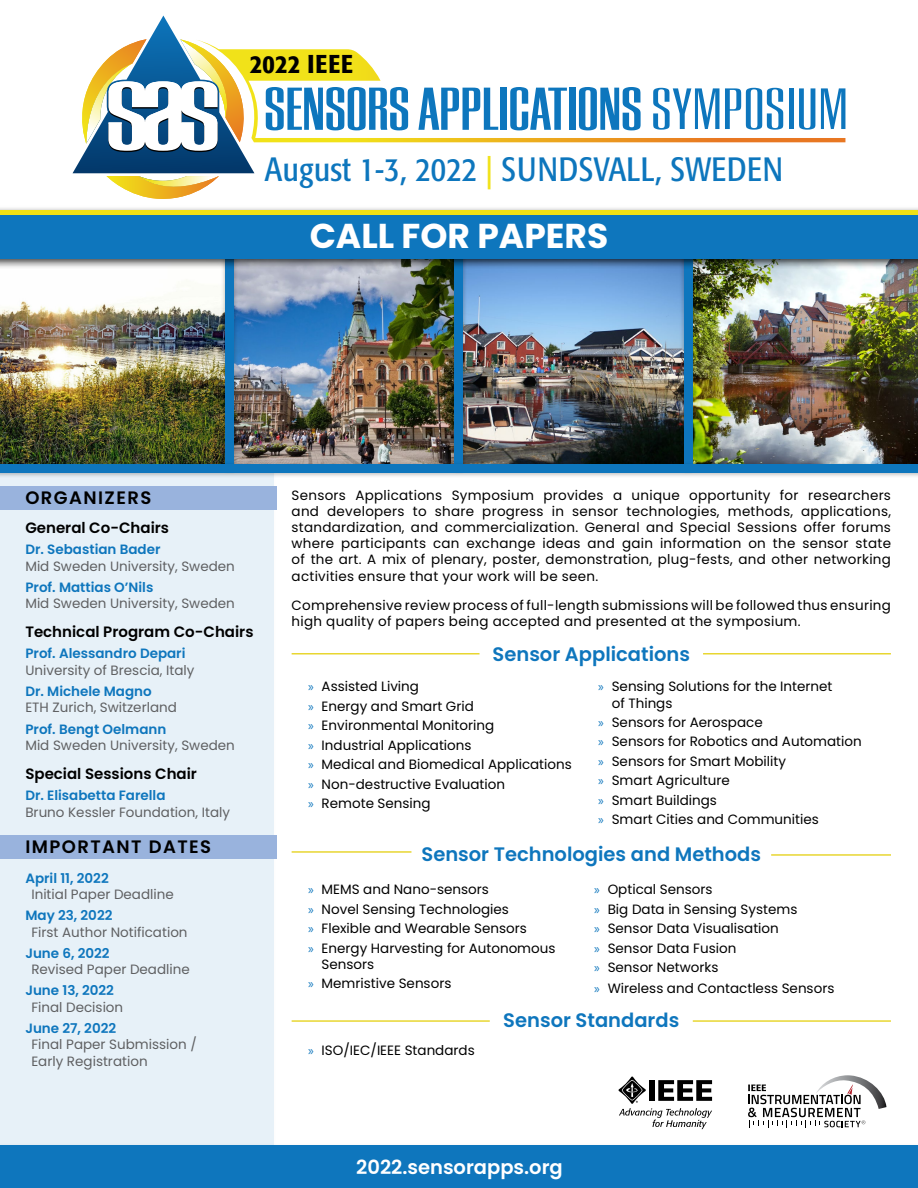
<style>
.page{position:relative;width:918px;height:1188px;background:#fff}
.page>*{position:absolute;margin:0;border:0;box-sizing:border-box;transform-origin:0 0}
.t1{font:700 34.5px "Poppins";color:#fff}
.t2{font:condensed 33.45px "Formata";letter-spacing:.01em;color:#0d76bd}
.t3{font:500 condensed 25.65px "Formata";letter-spacing:.03em;color:#000}
.t4{font:600 19.5px "Poppins";color:#0e76bd}
.t5{font:600 19.5px "Poppins";color:#fff}
.t6{font:600 18px "Poppins";letter-spacing:.08em;color:#000}
.t7{font:600 15px "Poppins";color:#000}
.t8{font:13.5px/19.5px "Poppins";color:#000}
.t9{font:13.5px/16.5px "Poppins";color:#5f6062}
.t10{font:600 13.5px "Poppins";color:#0e76bd}
.t11{font:13.5px/16.2px "Poppins";letter-spacing:.02em;color:#000}
.s1{color:#f1e219}
.s2{font-family:"Myriad Pro";color:#0e76bd}
</style>
<div class="page">
<div style="left:0;top:422px;width:273px;height:766px;background:#e7f1f8"></div>
<div style="left:0;top:486px;width:277px;height:23px;background:#99b3dd"></div>
<div style="left:0;top:835px;width:277px;height:23px;background:#99b3dd"></div>
<img style="left:467px;top:269px;width:212px;height:192px">
<img style="left:238px;top:269px;width:212px;height:192px">
<img style="left:0;top:286px;width:221px;height:175px">
<img style="left:697px;top:269px;width:221px;height:192px">
<div style="left:221px;top:244px;width:17px;height:231px;background:#000;opacity:.29"></div>
<div style="left:225px;top:246px;width:9px;height:222px;background:#0e76bd"></div>
<div style="left:450px;top:244px;width:17px;height:231px;background:#000;opacity:.29"></div>
<div style="left:455px;top:246px;width:8px;height:222px;background:#0e76bd"></div>
<div style="left:679px;top:244px;width:18px;height:231px;background:#000;opacity:.29"></div>
<div style="left:684px;top:246px;width:8px;height:222px;background:#0e76bd"></div>
<div style="left:0;top:205px;width:918px;height:64px;background:#000;opacity:.75"></div>
<div style="left:0;top:211px;width:918px;height:48px;background:#0e76bd"></div>
<div style="left:0;top:1143px;width:918px;height:45px;background:#000;opacity:.29"></div>
<div style="left:0;top:1146px;width:918px;height:42px;background:#0e76bd"></div>
<svg style="left:618px;top:1076px;width:94px;height:53px"></svg>
<hr style="left:0;top:210px;width:918px;height:4px;background:#f1e115">
<svg style="left:748px;top:1075px;width:138px;height:53px"></svg>
<div style="left:0;top:461px;width:918px;height:18px;background:#000;opacity:.29"></div>
<div style="left:0;top:464px;width:918px;height:8px;background:#0e76bd"></div>
<hr style="left:292px;top:653px;width:188px;height:2px;background:#e8d631">
<hr style="left:703px;top:653px;width:188px;height:2px;background:#e8d631">
<hr style="left:292px;top:851px;width:119px;height:2px;background:#e8d631">
<hr style="left:771px;top:854px;width:120px;height:2px;background:#e8d631">
<hr style="left:292px;top:1020px;width:198px;height:2px;background:#e8d631">
<hr style="left:693px;top:1020px;width:198px;height:2px;background:#e8d631">
<svg style="left:254px;top:49px;width:591px;height:93px"></svg>
<svg style="left:72px;top:16px;width:182px;height:183px"></svg>
<h3 class="t3" style="left:250px;top:48px;width:105px">2022 IEEE</h3>
<h2 class="t2" style="left:265px;top:150px;width:519px">August 1-3, 2022 <span class="s1">|</span> SUNDSVALL, SWEDEN</h2>
<h1 class="t1" style="left:310px;top:216px;width:300px">CALL FOR PAPERS</h1>
<h3 class="t6" style="left:25px;top:487px;width:128px">ORGANIZERS</h3>
<p class="t7" style="left:25px;top:519px;width:145px">General Co-Chairs</p>
<p class="t10" style="left:25px;top:542px;width:137px">Dr. Sebastian Bader</p>
<p class="t9" style="left:25px;top:558px;width:211px">Mid Sweden University, Sweden</p>
<p class="t10" style="left:25px;top:579px;width:129px">Prof. Mattias O’Nils</p>
<p class="t9" style="left:25px;top:595px;width:211px">Mid Sweden University, Sweden</p>
<p class="t7" style="left:25px;top:624px;width:230px">Technical Program Co-Chairs</p>
<p class="t10" style="left:25px;top:646px;width:162px">Prof. Alessandro Depari</p>
<p class="t9" style="left:25px;top:662px;width:171px">University of Brescia, Italy</p>
<p class="t10" style="left:25px;top:683px;width:128px">Dr. Michele Magno</p>
<p class="t9" style="left:25px;top:700px;width:153px">ETH Zurich, Switzerland</p>
<p class="t10" style="left:25px;top:721px;width:143px">Prof. Bengt Oelmann</p>
<p class="t9" style="left:25px;top:737px;width:211px">Mid Sweden University, Sweden</p>
<p class="t7" style="left:25px;top:765px;width:173px">Special Sessions Chair</p>
<p class="t10" style="left:25px;top:788px;width:142px">Dr. Elisabetta Farella</p>
<p class="t9" style="left:25px;top:804px;width:206px">Bruno Kessler Foundation, Italy</p>
<h3 class="t6" style="left:25px;top:837px;width:187px">IMPORTANT DATES</h3>
<p class="t10" style="left:25px;top:870px;width:85px">April 11, 2022</p>
<p class="t9" style="left:31px;top:886px;width:144px">Initial Paper Deadline</p>
<p class="t10" style="left:25px;top:908px;width:89px">May 23, 2022</p>
<p class="t9" style="left:31px;top:924px;width:158px">First Author Notification</p>
<p class="t10" style="left:25px;top:945px;width:86px">June 6, 2022</p>
<p class="t9" style="left:31px;top:961px;width:160px">Revised Paper Deadline</p>
<p class="t10" style="left:25px;top:983px;width:90px">June 13, 2022</p>
<p class="t9" style="left:31px;top:999px;width:93px">Final Decision</p>
<p class="t10" style="left:25px;top:1020px;width:92px">June 27, 2022</p>
<p class="t9" style="left:31px;top:1036px;width:167px">Final Paper Submission /<br>Early Registration</p>
<p class="t8" style="left:292px;top:487px;width:601px;line-height:16.2px;text-align:justify">Sensors Applications Symposium provides a unique opportunity for researchers and developers to share progress in sensor technologies, methods, applications, standardization, and commercialization. General and Special Sessions offer forums where participants can exchange ideas and gain information on the sensor state of the art. A mix of plenary, poster, demonstration, plug-fests, and other networking activities ensure that your work will be seen.</p>
<p class="t11" style="left:292px;top:597px;width:601px">Comprehensive review process of full-length submissions will be followed thus ensuring high quality of papers being accepted and presented at the symposium.</p>
<h3 class="t4" style="left:493px;top:642px;width:199px">Sensor Applications</h3>
<p class="t8" style="left:308px;top:677px;width:265px"><span class="s2">»</span> Assisted Living<br><span class="s2">»</span> Energy and Smart Grid<br><span class="s2">»</span> Environmental Monitoring<br><span class="s2">»</span> Industrial Applications<br><span class="s2">»</span> Medical and Biomedical Applications <span class="s2">»</span> Non-destructive Evaluation<br><span class="s2">»</span> Remote Sensing</p>
<p class="t8" style="left:612px;top:679px;width:222px;line-height:16.2px;text-indent:-14px"><span class="s2">»</span> Sensing Solutions for the Internet of Things</p>
<p class="t8" style="left:598px;top:713px;width:265px"><span class="s2">»</span> Sensors for Aerospace<br><span class="s2">»</span> Sensors for Robotics and Automation <span class="s2">»</span> Sensors for Smart Mobility<br><span class="s2">»</span> Smart Agriculture<br><span class="s2">»</span> Smart Buildings<br><span class="s2">»</span> Smart Cities and Communities</p>
<h3 class="t4" style="left:421px;top:843px;width:341px">Sensor Technologies and Methods</h3>
<p class="t8" style="left:308px;top:880px;width:249px"><span class="s2">»</span> MEMS and Nano-sensors<br><span class="s2">»</span> Novel Sensing Technologies<br><span class="s2">»</span> Flexible and Wearable Sensors<br><span class="s2">»</span> Energy Harvesting for Autonomous</p>
<p class="t8" style="left:308px;top:954px;width:145px;text-indent:14px">Sensors<br><span class="s2">»</span> Memristive Sensors</p>
<p class="t8" style="left:594px;top:880px;width:205px"><span class="s2">»</span> Optical Sensors<br><span class="s2">»</span> Big Data in Sensing Systems <span class="s2">»</span> Sensor Data Visualisation<br><span class="s2">»</span> Sensor Data Fusion<br><span class="s2">»</span> Sensor Networks</p>
<p class="t8" style="left:594px;top:979px;width:242px"><span class="s2">»</span> Wireless and Contactless Sensors</p>
<h3 class="t4" style="left:503px;top:1009px;width:178px">Sensor Standards</h3>
<p class="t8" style="left:308px;top:1041px;width:168px"><span class="s2">»</span> ISO/IEC/IEEE Standards</p>
<h3 class="t5" style="left:356px;top:1156px;width:208px">2022.sensorapps.org</h3>
</div>
